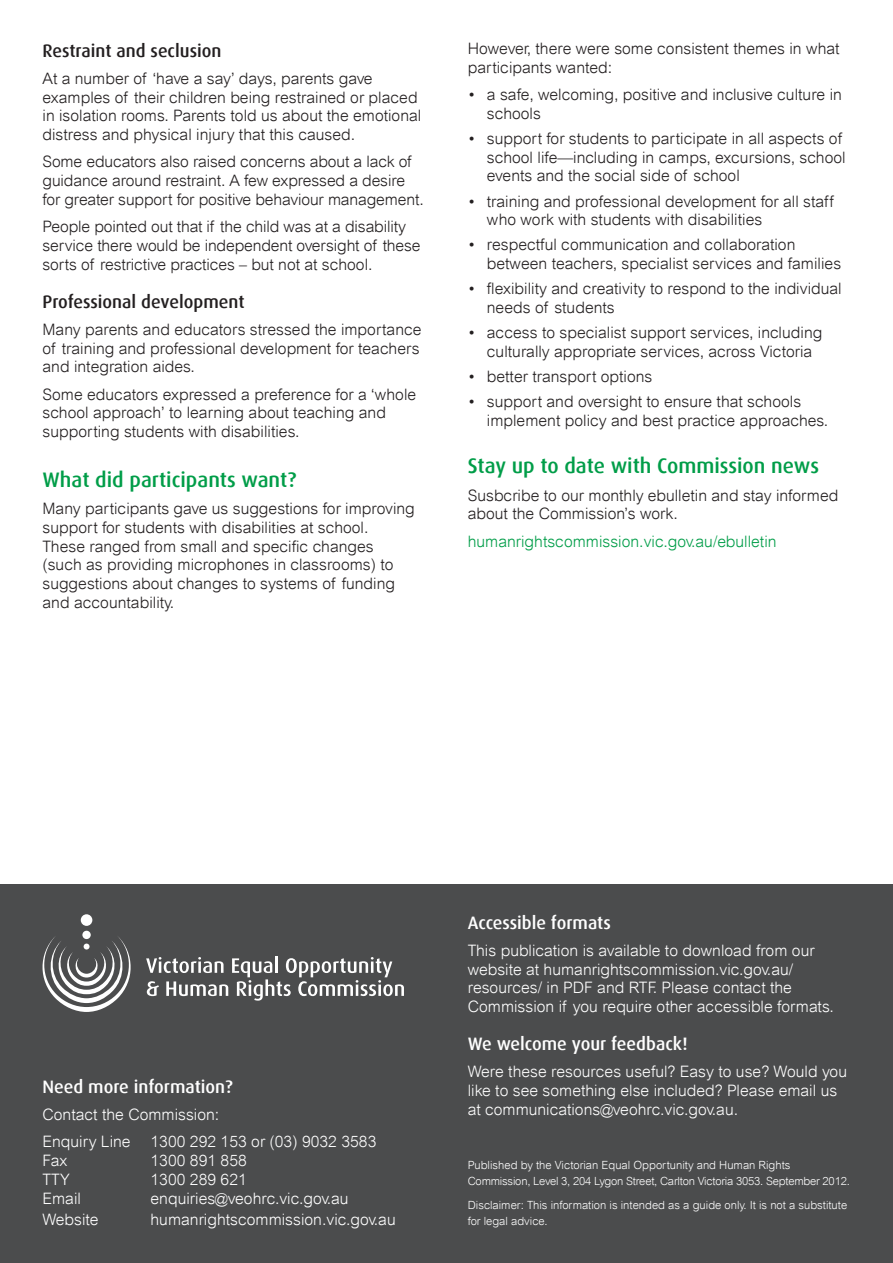
<style>
.page{position:relative;width:893px;height:1263px;background:#fff}
.page>*{position:absolute;margin:0;border:0;box-sizing:border-box;transform-origin:0 0}
.h1_-_dax_coloured{font:500 21px "Dax";color:#009d48}
.h2_-_dax_black{font:500 18px "Dax";color:#fff}
.h2_-_dax_black-2{font:500 18px "Dax";color:#231f20}
.Bodytext{font:300 15.75px/18.8px "Arial";color:#231f20}
.Bodytext-2{font:300 15.75px/18.8px "Arial";color:#fff}
.Bodytext-3{font:300 15.75px "Arial";color:#009d48}
.Footnote_Text{font:300 11.25px/15.8px "Arial";letter-spacing:-.02em;color:#fff}
.Footnote_Text-2{font:300 11.25px/15.8px "Arial";color:#fff}
</style>
<div class="page">
<div style="left:0;top:884px;width:893px;height:379px;background:#4b4c4d"></div>
<hr style="left:275px;top:956px;width:3px;height:17px;background:#fff">
<svg style="left:146px;top:957px;width:258px;height:44px"></svg>
<div style="left:82px;top:931px;width:9px;height:8px;background:#fff;border-radius:50%"></div>
<div style="left:81px;top:914px;width:11px;height:12px;background:#fff;border-radius:50%"></div>
<svg style="left:42px;top:935px;width:89px;height:77px"></svg>
<p class="h2_-_dax_black-2" style="left:43px;top:40px;width:180px">Restraint and seclusion</p>
<p class="Bodytext" style="left:43px;top:69px;width:380px">At a number of ‘have a say’ days, parents gave examples of their children being restrained or placed in isolation rooms. Parents told us about the emotional distress and physical injury that this caused.</p>
<p class="Bodytext" style="left:43px;top:152px;width:383px">Some educators also raised concerns about a lack of guidance around restraint. A few expressed a desire for greater support for positive behaviour management.</p>
<p class="Bodytext" style="left:43px;top:217px;width:380px">People pointed out that if the child was at a disability service there would be independent oversight of these sorts of restrictive practices – but not at school.</p>
<p class="h2_-_dax_black-2" style="left:43px;top:291px;width:204px">Professional development</p>
<p class="Bodytext" style="left:43px;top:320px;width:381px">Many parents and educators stressed the importance of training and professional development for teachers and integration aides.</p>
<p class="Bodytext" style="left:43px;top:385px;width:375px">Some educators expressed a preference for a ‘whole school approach’ to learning about teaching and supporting students with disabilities.</p>
<p class="h1_-_dax_coloured" style="left:43px;top:468px;width:255px">What did participants want?</p>
<p class="Bodytext" style="left:43px;top:499px;width:374px">Many participants gave us suggestions for improving support for students with disabilities at school.<br>These ranged from small and specific changes (such as providing microphones in classrooms) to suggestions about changes to systems of funding and accountability.</p>
<p class="Bodytext" style="left:468px;top:39px;width:373px">However, there were some consistent themes in what participants wanted:</p>
<p class="Bodytext" style="left:487px;top:85px;width:357px;text-indent:-19px">• a safe, welcoming, positive and inclusive culture in schools</p>
<p class="Bodytext" style="left:487px;top:129px;width:360px;text-indent:-19px">• support for students to participate in all aspects of school life—including in camps, excursions, school events and the social side of school</p>
<p class="Bodytext" style="left:487px;top:192px;width:348px;text-indent:-19px">• training and professional development for all staff who work with students with disabilities</p>
<p class="Bodytext" style="left:487px;top:235px;width:356px;text-indent:-19px">• respectful communication and collaboration between teachers, specialist services and families</p>
<p class="Bodytext" style="left:487px;top:279px;width:356px;text-indent:-19px">• flexibility and creativity to respond to the individual needs of students</p>
<p class="Bodytext" style="left:468px;top:323px;width:356px;text-align:center">• access to specialist support services, including culturally appropriate services, across Victoria</p>
<p class="Bodytext" style="left:468px;top:367px;width:186px">• better transport options</p>
<p class="Bodytext" style="left:487px;top:392px;width:343px;text-indent:-19px">• support and oversight to ensure that schools implement policy and best practice approaches.</p>
<p class="h1_-_dax_coloured" style="left:468px;top:454px;width:353px">Stay up to date with Commission news</p>
<p class="Bodytext" style="left:468px;top:486px;width:372px">Susbcribe to our monthly ebulletin and stay informed about the Commission’s work.</p>
<p class="Bodytext-3" style="left:468px;top:532px;width:310px">humanrightscommission.vic.gov.au/ebulletin</p>
<p class="h2_-_dax_black" style="left:43px;top:1077px;width:192px">Need more information?</p>
<p class="Bodytext-2" style="left:43px;top:1105px;width:178px">Contact the Commission:</p>
<p class="Bodytext-2" style="left:43px;top:1132px;width:90px">Enquiry Line</p>
<p class="Bodytext-2" style="left:151px;top:1132px;width:227px">1300 292 153 or (03) 9032 3583</p>
<p class="Bodytext-2" style="left:43px;top:1151px;width:26px">Fax</p>
<p class="Bodytext-2" style="left:151px;top:1151px;width:98px">1300 891 858</p>
<p class="Bodytext-2" style="left:43px;top:1170px;width:29px">TTY</p>
<p class="Bodytext-2" style="left:151px;top:1170px;width:98px">1300 289 621</p>
<p class="Bodytext-2" style="left:43px;top:1189px;width:40px">Email</p>
<p class="Bodytext-2" style="left:151px;top:1189px;width:200px">enquiries@veohrc.vic.gov.au</p>
<p class="Bodytext-2" style="left:43px;top:1210px;width:58px">Website</p>
<p class="Bodytext-2" style="left:151px;top:1210px;width:247px">humanrightscommission.vic.gov.au</p>
<p class="h2_-_dax_black" style="left:468px;top:912px;width:145px">Accessible formats</p>
<p class="Bodytext-2" style="left:468px;top:941px;width:367px">This publication is available to download from our website at humanrightscommission.vic.gov.au/ resources/ in PDF and RTF. Please contact the Commission if you require other accessible formats.</p>
<p class="h2_-_dax_black" style="left:468px;top:1034px;width:222px">We welcome your feedback!</p>
<p class="Bodytext-2" style="left:468px;top:1062px;width:381px">Were these resources useful? Easy to use? Would you like to see something else included? Please email us at communications@veohrc.vic.gov.au.</p>
<p class="Footnote_Text" style="left:468px;top:1157px;width:384px">Published by the Victorian Equal Opportunity and Human Rights<br>Commission, Level 3, 204 Lygon Street, Carlton Victoria 3053. September 2012.</p>
<p class="Footnote_Text-2" style="left:468px;top:1197px;width:381px">Disclaimer: This information is intended as a guide only. It is not a substitute for legal advice.</p>
</div>
